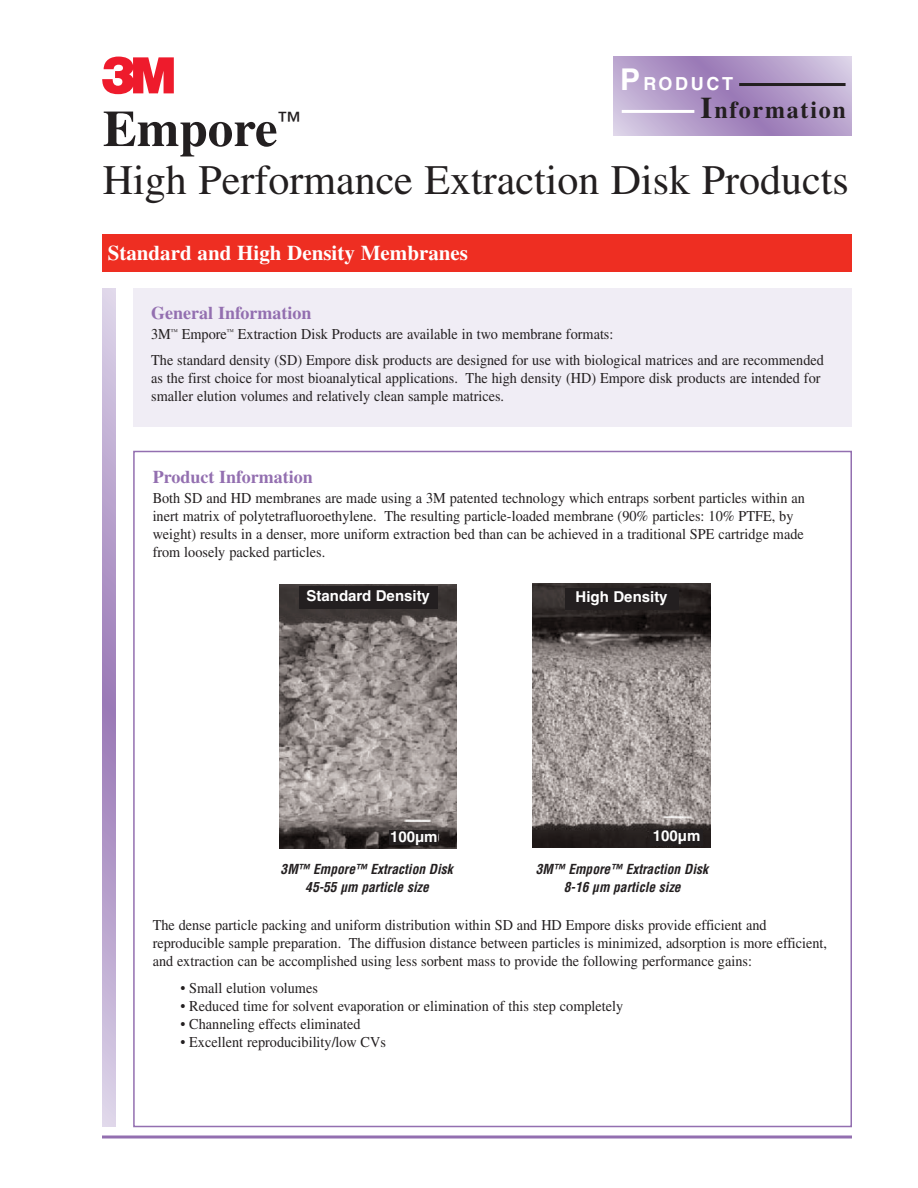
<style>
.page{position:relative;width:918px;height:1188px;background:#fff}
.page>*{position:absolute;margin:0;border:0;box-sizing:border-box;transform-origin:0 0}
.t1{font:700 51px "Times";color:#231f20}
.t2{font:42px "Times";color:#231f20}
.t3{font:700 24px "Times";letter-spacing:.075em;color:#231f20}
.t4{font:700 21px "Times";color:#fff}
.t5{font:700 18px "Times";color:#936fb0}
.t6{font:700 18px "Helvetica";letter-spacing:.15em;color:#fff}
.t7{font:15px/18px "Times";color:#231f20;scale:.95 1}
.t8{font:700 15px "Helvetica";color:#fff}
.t9{font:italic 700 condensed 13.5px/18px "Helvetica";color:#231f20;text-align:center}
.s1{font-size:30px}
</style>
<div class="page">
<svg style="left:102px;top:288px;width:14px;height:838px;background:#baa5cf"></svg>
<hr style="left:102px;top:1136px;width:750px;height:2px;background:#936fb0">
<div style="left:133px;top:288px;width:719px;height:139px;background:#f0edf5"></div>
<img style="left:533px;top:584px;width:178px;height:264px">
<div style="left:565px;top:588px;width:113px;height:21px;background:#231f20"></div>
<div style="left:651px;top:829px;width:52px;height:16px;background:#231f20"></div>
<img style="left:280px;top:584px;width:177px;height:264px">
<div style="left:299px;top:586px;width:139px;height:23px;background:#231f20"></div>
<div style="left:389px;top:831px;width:49px;height:14px;background:#231f20"></div>
<div style="left:102px;top:234px;width:750px;height:38px;background:#ee2e22"></div>
<svg style="left:102px;top:57px;width:72px;height:37px"></svg>
<svg style="left:614px;top:56px;width:238px;height:80px;background:#b29ac8"></svg>
<hr style="left:622px;top:110px;width:72px;height:3px;background:#fff">
<hr style="left:739px;top:83px;width:107px;height:3px;background:#231f20">
<p class="t6" style="left:620px;top:77px;width:115px"><span class="s1">P</span>RODUCT</p>
<h3 class="t3" style="left:701px;top:101px;width:147px"><span class="s1">I</span>nformation</h3>
<h1 class="t1" style="left:103px;top:110px;width:200px">Empore<sup>™</sup></h1>
<h2 class="t2" style="left:103px;top:165px;width:747px">High Performance Extraction Disk Products</h2>
<h3 class="t4" style="left:108px;top:245px;width:362px">Standard and High Density Membranes</h3>
<p class="t5" style="left:151px;top:306px;width:162px">General Information</p>
<p class="t7" style="left:151px;top:322px;width:710px;line-height:26.7px">3M<sup>™</sup> Empore<sup>™</sup> Extraction Disk Products are available in two membrane formats:<br>The standard density (SD) Empore disk products are designed for use with biological matrices and are recommended</p>
<p class="t7" style="left:151px;top:371px;width:706px">as the first choice for most bioanalytical applications. The high density (HD) Empore disk products are intended for smaller elution volumes and relatively clean sample matrices.</p>
<p class="t5" style="left:153px;top:470px;width:162px">Product Information</p>
<p class="t7" style="left:153px;top:490px;width:688px">Both SD and HD membranes are made using a 3M patented technology which entraps sorbent particles within an inert matrix of polytetrafluoroethylene. The resulting particle-loaded membrane (90% particles: 10% PTFE, by weight) results in a denser, more uniform extraction bed than can be achieved in a traditional SPE cartridge made from loosely packed particles.</p>
<p class="t8" style="left:307px;top:591px;width:125px">Standard Density</p>
<p class="t8" style="left:390px;top:831px;width:49px">100µm</p>
<p class="t8" style="left:576px;top:592px;width:94px">High Density</p>
<p class="t8" style="left:653px;top:830px;width:49px">100µm</p>
<p class="t9" style="left:281px;top:861px;width:174px">3M™ Empore™ Extraction Disk<br>45-55 µm particle size</p>
<p class="t9" style="left:536px;top:861px;width:174px">3M™ Empore™ Extraction Disk<br>8-16 µm particle size</p>
<p class="t7" style="left:153px;top:917px;width:711px">The dense particle packing and uniform distribution within SD and HD Empore disks provide efficient and reproducible sample preparation. The diffusion distance between particles is minimized, adsorption is more efficient, and extraction can be accomplished using less sorbent mass to provide the following performance gains:</p>
<p class="t7" style="left:180px;top:980px;width:146px">• Small elution volumes</p>
<p class="t7" style="left:180px;top:998px;width:468px">• Reduced time for solvent evaporation or elimination of this step completely</p>
<p class="t7" style="left:180px;top:1016px;width:191px">• Channeling effects eliminated</p>
<p class="t7" style="left:180px;top:1034px;width:218px">• Excellent reproducibility/low CVs</p>
</div>
